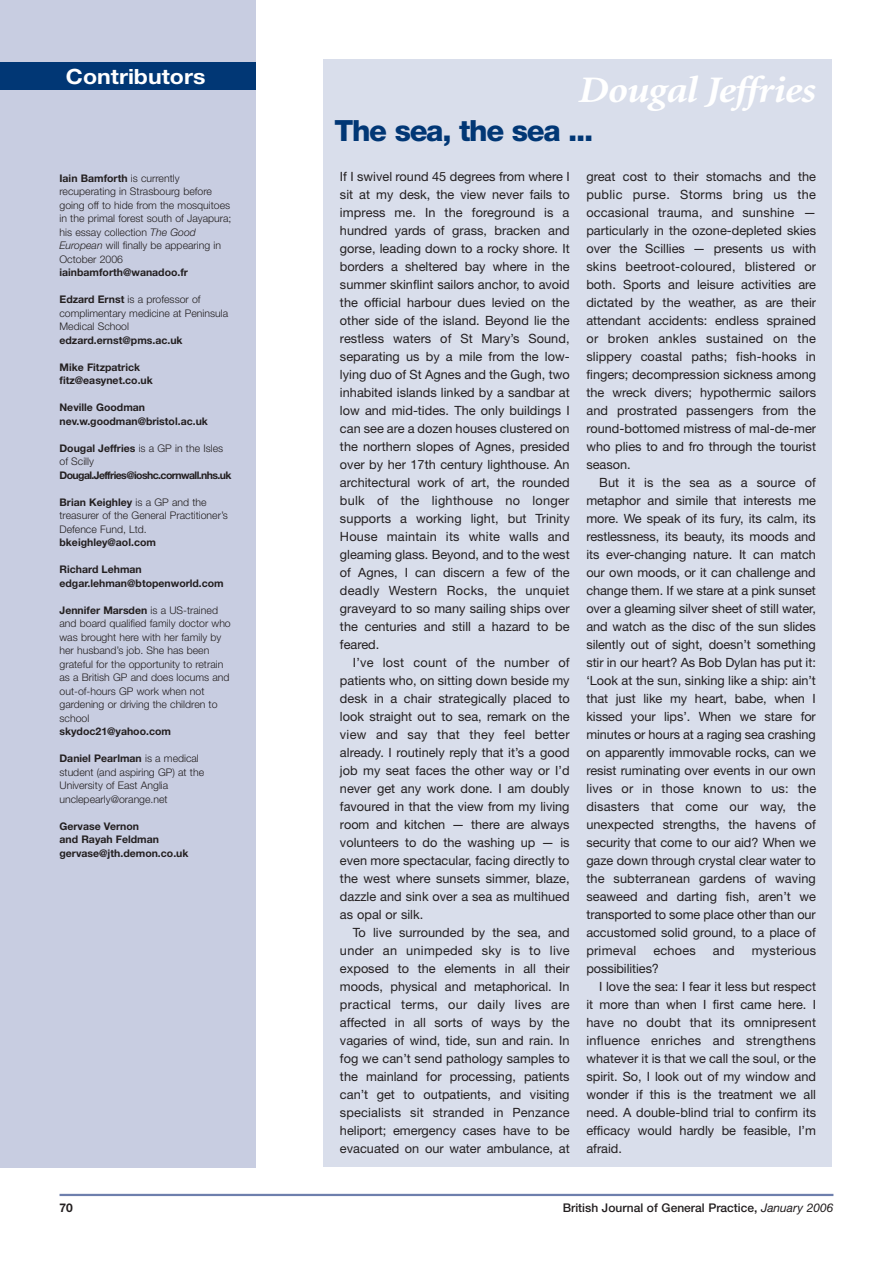
<style>
.page{position:relative;width:893px;height:1263px;background:#fff}
.page>*{position:absolute;margin:0;border:0;box-sizing:border-box;transform-origin:0 0}
.t1{font:italic 700 37.5px "Minion";letter-spacing:-.025em;color:#fff;scale:1.1 1}
.t2{font:800 29.25px "Helvetica Neue";letter-spacing:-.045em;color:#013775}
.t3{font:700 21px "Helvetica Neue";color:#fff;scale:1.1 1}
.t4{font:12.75px/18px "Helvetica Neue";color:#231f20;text-align:justify}
.t5{font:12.75px "Helvetica Neue";letter-spacing:.02em;color:#231f20}
.t6{font:500 12px "Helvetica Neue";color:#231f20}
.t7{font:700 12px "Helvetica Neue";color:#231f20}
.t8{font:300 10.5px/13.5px "Helvetica Neue";color:#231f20}
.t9{font:700 10.5px/13.5px "Helvetica Neue";color:#231f20}
.t10{font:700 10.5px "Helvetica Neue";letter-spacing:-.055em;color:#231f20}
.s1{font-weight:700}
.s2{font-style:italic}
.s3{font-weight:400;font-style:italic}
</style>
<div class="page">
<div style="left:0;top:0;width:255px;height:1167px;background:#c8cde1"></div>
<div style="left:0;top:62px;width:255px;height:28px;background:#013775"></div>
<hr style="left:60px;top:1194px;width:773px;height:2px;background:#6e7fad">
<div style="left:323px;top:60px;width:509px;height:1107px;background:#d9deeb"></div>
<h3 class="t3" style="left:66px;top:63px;width:128px">Contributors</h3>
<p class="t8" style="left:60px;top:171px;width:173px"><span class="s1">Iain Bamforth</span> is currently recuperating in Strasbourg before going off to hide from the mosquitoes in the primal forest south of Jayapura; his essay collection <span class="s2">The Good<br>European</span> will finally be appearing in<br>October 2006</p>
<p class="t9" style="left:60px;top:266px;width:130px">iainbamforth@wanadoo.fr</p>
<p class="t8" style="left:60px;top:293px;width:170px"><span class="s1">Edzard Ernst</span> is a professor of complimentary medicine at Peninsula<br>Medical School</p>
<p class="t9" style="left:60px;top:333px;width:125px">edzard.ernst@pms.ac.uk</p>
<p class="t9" style="left:60px;top:360px;width:95px">Mike Fitzpatrick fitz@easynet.co.uk</p>
<p class="t9" style="left:60px;top:401px;width:150px">Neville Goodman nev.w.goodman@bristol.ac.uk</p>
<p class="t8" style="left:60px;top:441px;width:165px"><span class="s1">Dougal Jeffries</span> is a GP in the Isles of Scilly</p>
<p class="t10" style="left:60px;top:468px;width:173px">Dougal.Jeffries@ioshc.cornwall.nhs.uk</p>
<p class="t8" style="left:60px;top:495px;width:170px"><span class="s1">Brian Keighley</span> is a GP and the treasurer of the General Practitioner’s<br>Defence Fund, Ltd.</p>
<p class="t9" style="left:60px;top:536px;width:98px">bkeighley@aol.com</p>
<p class="t9" style="left:60px;top:563px;width:166px">Richard Lehman edgar.lehman@btopenworld.com</p>
<p class="t8" style="left:60px;top:603px;width:173px"><span class="s1">Jennifer Marsden</span> is a US-trained and board qualified family doctor who was brought here with her family by her husband’s job. She has been grateful for the opportunity to retrain as a British GP and does locums and out-of-hours GP work when not gardening or driving the children to school</p>
<p class="t9" style="left:60px;top:725px;width:113px">skydoc21@yahoo.com</p>
<p class="t8" style="left:60px;top:752px;width:146px"><span class="s1">Daniel Pearlman</span> is a medical student (and aspiring GP) at the<br>University of East Anglia unclepearly@orange.net</p>
<p class="t9" style="left:60px;top:819px;width:130px">Gervase Vernon<br>and Rayah Feldman gervase@jth.demon.co.uk</p>
<h1 class="t1" style="left:578px;top:76px;width:217px">Dougal Jeffries</h1>
<h2 class="t2" style="left:334px;top:120px;width:260px">The sea, the sea ...</h2>
<p class="t4" style="left:340px;top:168px;width:231px">If I swivel round 45 degrees from where I sit at my desk, the view never fails to impress me. In the foreground is a hundred yards of grass, bracken and gorse, leading down to a rocky shore. It borders a sheltered bay where in the summer skinflint sailors anchor, to avoid the official harbour dues levied on the other side of the island. Beyond lie the restless waters of St Mary’s Sound, separating us by a mile from the low&shy;lying duo of St Agnes and the Gugh, two inhabited islands linked by a sandbar at low and mid-tides. The only buildings I can see are a dozen houses clustered on the northern slopes of Agnes, presided over by her 17th century lighthouse. An architectural work of art, the rounded bulk of the lighthouse no longer supports a working light, but Trinity House maintain its white walls and gleaming glass. Beyond, and to the west of Agnes, I can discern a few of the deadly Western Rocks, the unquiet graveyard to so many sailing ships over the centuries and still a hazard to be feared.</p>
<p class="t4" style="left:340px;top:654px;width:231px;text-indent:13px">I’ve lost count of the number of patients who, on sitting down beside my desk in a chair strategically placed to look straight out to sea, remark on the view and say that they feel better already. I routinely reply that it’s a good job my seat faces the other way or I’d never get any work done. I am doubly favoured in that the view from my living room and kitchen — there are always volunteers to do the washing up — is even more spectacular, facing directly to the west where sunsets simmer, blaze, dazzle and sink over a sea as multihued as opal or silk.</p>
<p class="t4" style="left:340px;top:924px;width:231px;text-indent:13px">To live surrounded by the sea, and under an unimpeded sky is to live exposed to the elements in all their moods, physical and metaphorical. In practical terms, our daily lives are affected in all sorts of ways by the vagaries of wind, tide, sun and rain. In fog we can’t send pathology samples to the mainland for processing, patients can’t get to outpatients, and visiting specialists sit stranded in Penzance heliport; emergency cases have to be evacuated on our water ambulance, at</p>
<p class="t4" style="left:586px;top:168px;width:231px">great cost to their stomachs and the public purse. Storms bring us the occasional trauma, and sunshine — particularly in the ozone-depleted skies over the Scillies — presents us with skins beetroot-coloured, blistered or both. Sports and leisure activities are dictated by the weather, as are their attendant accidents: endless sprained or broken ankles sustained on the slippery coastal paths; fish-hooks in fingers; decompression sickness among the wreck divers; hypothermic sailors and prostrated passengers from the round-bottomed mistress of mal-de-mer who plies to and fro through the tourist season.</p>
<p class="t4" style="left:586px;top:474px;width:231px;text-indent:13px">But it is the sea as a source of metaphor and simile that interests me more. We speak of its fury, its calm, its restlessness, its beauty, its moods and its ever-changing nature. It can match our own moods, or it can challenge and change them. If we stare at a pink sunset over a gleaming silver sheet of still water, and watch as the disc of the sun slides silently out of sight, doesn’t something stir in our heart? As Bob Dylan has put it: ‘Look at the sun, sinking like a ship: ain’t that just like my heart, babe, when I kissed your lips’. When we stare for minutes or hours at a raging sea crashing on apparently immovable rocks, can we resist ruminating over events in our own lives or in those known to us: the disasters that come our way, the unexpected strengths, the havens of security that come to our aid? When we gaze down through crystal clear water to the subterranean gardens of waving seaweed and darting fish, aren’t we transported to some place other than our accustomed solid ground, to a place of primeval</p>
<p class="t4" style="left:653px;top:942px;width:44px">echoes</p>
<p class="t4" style="left:713px;top:942px;width:23px">and</p>
<p class="t4" style="left:752px;top:942px;width:66px">mysterious</p>
<p class="t4" style="left:586px;top:960px;width:74px">possibilities?</p>
<p class="t4" style="left:599px;top:978px;width:218px">I love the sea: I fear it less but respect</p>
<p class="t4" style="left:586px;top:996px;width:231px">it more than when I first came here. I</p>
<p class="t4" style="left:586px;top:1014px;width:231px">have no doubt that its omnipresent</p>
<p class="t5" style="left:586px;top:1036px;width:231px">influence enriches and strengthens</p>
<p class="t4" style="left:586px;top:1050px;width:231px">whatever it is that we call the soul, or the</p>
<p class="t4" style="left:586px;top:1068px;width:231px">spirit. So, I look out of my window and</p>
<p class="t4" style="left:586px;top:1086px;width:231px">wonder if this is the treatment we all</p>
<p class="t4" style="left:586px;top:1104px;width:231px">need. A double-blind trial to confirm its</p>
<p class="t4" style="left:586px;top:1122px;width:231px">efficacy would hardly be feasible, I’m</p>
<p class="t4" style="left:586px;top:1140px;width:37px">afraid.</p>
<p class="t7" style="left:60px;top:1200px;width:15px">70</p>
<p class="t6" style="left:563px;top:1203px;width:272px">British Journal of General Practice, <span class="s3">January 2006</span></p>
</div>
